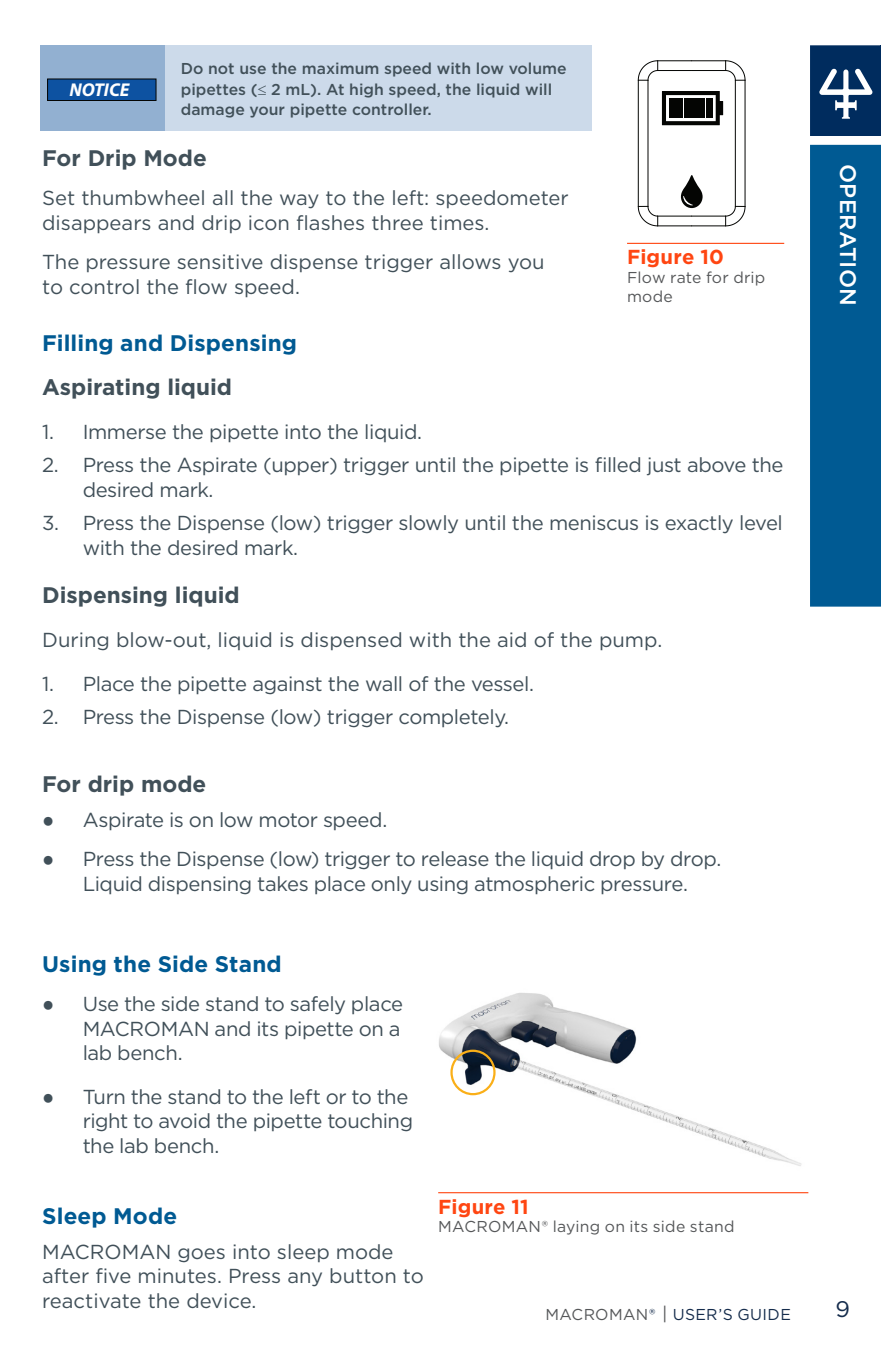
<style>
.page{position:relative;width:881px;height:1367px;background:#fff}
.page>*{position:absolute;margin:0;border:0;box-sizing:border-box;transform-origin:0 0}
.Sous-titre__bleu{font:700 22.5px "Gotham";color:#415059}
.Bullet_Last{font:700 22.5px "Gotham";letter-spacing:.005em;color:#005a93}
.Blue_Tab_Right{font:500 22.5px "Gotham";letter-spacing:.01em;color:#fff}
.t1{font:22.5px "Gotham";color:#152c4c}
.Sous-titre__bleu-2{font:20.25px/24.8px "Gotham";letter-spacing:-.02em;color:#415059}
.Sous-titre__bleu-3{font:20.25px/24.8px "Gotham";color:#415059}
.Bullet_Last-2{font:20.25px/24.8px "Gotham";color:#415059}
.Figure{font:700 20.25px "Gotham";letter-spacing:.005em;color:#ff4612}
.t2{font:italic 700 18.45px "Myriad Pro";color:#fff}
.Warning{font:500 15.75px/20.2px "Gotham";color:#415059}
.Figure_Text{font:15.75px/18.9px "Gotham";letter-spacing:.015em;color:#555759}
.t3{font:15.75px "Gotham";letter-spacing:.02em;color:#152c4c}
.s1{font-family:"Times New Roman"}
.s2{color:#555759}
.s3{font-size:18px;color:#555759}
</style>
<div class="page">
<div style="left:810px;top:145px;width:71px;height:462px;background:#005a93"></div>
<svg style="left:810px;top:45px;width:71px;height:91px;background:#234974"></svg>
<hr style="left:692px;top:225px;width:34px;height:1px;background:#040503">
<hr style="left:745px;top:80px;width:1px;height:126px;background:#040503">
<hr style="left:692px;top:60px;width:34px;height:1px;background:#040503">
<hr style="left:735px;top:80px;width:1px;height:126px;background:#040503">
<svg style="left:725px;top:60px;width:21px;height:24px"></svg>
<svg style="left:725px;top:206px;width:21px;height:21px"></svg>
<hr style="left:692px;top:70px;width:34px;height:1px;background:#040503">
<hr style="left:692px;top:216px;width:34px;height:1px;background:#040503">
<hr style="left:658px;top:60px;width:34px;height:1px;background:#040503">
<hr style="left:638px;top:80px;width:1px;height:126px;background:#040503">
<hr style="left:658px;top:225px;width:34px;height:1px;background:#040503">
<hr style="left:648px;top:80px;width:1px;height:126px;background:#040503">
<svg style="left:637px;top:60px;width:21px;height:21px"></svg>
<svg style="left:637px;top:202px;width:21px;height:25px"></svg>
<hr style="left:658px;top:70px;width:34px;height:1px;background:#040503">
<hr style="left:658px;top:216px;width:34px;height:1px;background:#040503">
<svg style="left:681px;top:175px;width:21px;height:33px"></svg>
<svg style="left:662px;top:91px;width:61px;height:34px"></svg>
<div style="left:669px;top:98px;width:7px;height:20px;background:#040503"></div>
<div style="left:676px;top:98px;width:7px;height:20px;background:#040503"></div>
<div style="left:684px;top:98px;width:7px;height:20px;background:#040503"></div>
<div style="left:691px;top:98px;width:7px;height:20px;background:#040503"></div>
<div style="left:698px;top:98px;width:7px;height:20px;background:#040503"></div>
<div style="left:706px;top:98px;width:7px;height:20px;background:#040503"></div>
<hr style="left:627px;top:243px;width:157px;height:1px;background:#ff4612">
<img style="left:439px;top:993px;width:363px;height:173px">
<hr style="left:438px;top:1192px;width:370px;height:1px;background:#ff4612">
<div style="left:450px;top:1050px;width:46px;height:45px;border:2px solid #faaf18;border-radius:50%"></div>
<div style="left:40px;top:46px;width:125px;height:85px;background:#92b0d1"></div>
<div style="left:165px;top:46px;width:426px;height:85px;background:#ccdaea"></div>
<div style="left:48px;top:79px;width:108px;height:22px;background:#0d52a1"></div>
<div style="left:47px;top:79px;width:109px;height:22px;border:1px solid #040503"></div>
<p class="t2" style="left:69px;top:78px;width:62px">NOTICE</p>
<p class="Warning" style="left:181px;top:59px;width:387px">Do not use the maximum speed with low volume pipettes (≤ 2 mL). At high speed, the liquid will damage your pipette controller.</p>
<p class="Sous-titre__bleu" style="left:42px;top:143px;width:166px">For Drip Mode</p>
<p class="Sous-titre__bleu-3" style="left:42px;top:185px;width:528px">Set thumbwheel all the way to the left: speedometer disappears and drip icon flashes three times.</p>
<p class="Sous-titre__bleu-3" style="left:42px;top:249px;width:504px">The pressure sensitive dispense trigger allows you to control the flow speed.</p>
<p class="Bullet_Last" style="left:42px;top:329px;width:256px">Filling and Dispensing</p>
<p class="Sous-titre__bleu" style="left:42px;top:372px;width:191px">Aspirating liquid</p>
<p class="Sous-titre__bleu-2" style="left:42px;top:419px;width:381px">1. Immerse the pipette into the liquid.</p>
<p class="Sous-titre__bleu-2" style="left:83px;top:452px;width:702px;text-indent:-41px">2. Press the Aspirate (upper) trigger until the pipette is filled just above the desired mark.</p>
<p class="Sous-titre__bleu-2" style="left:83px;top:510px;width:702px;text-indent:-41px">3. Press the Dispense (low) trigger slowly until the meniscus is exactly level with the desired mark.</p>
<p class="Sous-titre__bleu" style="left:42px;top:580px;width:199px">Dispensing liquid</p>
<p class="Sous-titre__bleu-3" style="left:42px;top:627px;width:622px">During blow-out, liquid is dispensed with the aid of the pump.</p>
<p class="Sous-titre__bleu-2" style="left:42px;top:671px;width:493px">1. Place the pipette against the wall of the vessel.</p>
<p class="Sous-titre__bleu-2" style="left:42px;top:704px;width:468px">2. Press the Dispense (low) trigger completely.</p>
<p class="Figure" style="left:627px;top:244px;width:98px">Figure 10</p>
<p class="Figure_Text" style="left:627px;top:268px;width:140px">Flow rate for drip mode</p>
<p class="Sous-titre__bleu" style="left:42px;top:769px;width:166px">For drip mode</p>
<p class="Sous-titre__bleu-2" style="left:42px;top:807px;width:347px"><span class="s1">●</span> Aspirate is on low motor speed.</p>
<p class="Sous-titre__bleu-2" style="left:42px;top:846px;width:681px;text-align:center"><span class="s1">●</span> Press the Dispense (low) trigger to release the liquid drop by drop.<br>Liquid dispensing takes place only using atmospheric pressure.</p>
<p class="Bullet_Last" style="left:42px;top:949px;width:241px">Using the Side Stand</p>
<p class="Sous-titre__bleu-2" style="left:83px;top:992px;width:322px;text-indent:-41px"><span class="s1">●</span> Use the side stand to safely place<br>MACROMAN and its pipette on a lab bench.</p>
<p class="Sous-titre__bleu-2" style="left:83px;top:1084px;width:332px;text-indent:-41px"><span class="s1">●</span> Turn the stand to the left or to the right to avoid the pipette touching the lab bench.</p>
<p class="Blue_Tab_Right" style="left:863px;top:164px;width:143px;rotate:90deg">OPERATION</p>
<p class="Bullet_Last" style="left:42px;top:1201px;width:137px">Sleep Mode</p>
<p class="Bullet_Last-2" style="left:42px;top:1239px;width:383px">MACROMAN goes into sleep mode after five minutes. Press any button to reactivate the device.</p>
<p class="Figure" style="left:438px;top:1193px;width:92px">Figure 11</p>
<p class="Figure_Text" style="left:438px;top:1217px;width:298px">MACROMAN® laying on its side stand</p>
<p class="t3" style="left:545px;top:1304px;width:247px"><span class="s2">MACROMAN</span>® <span class="s3">|</span> USER’S GUIDE</p>
<p class="t1" style="left:835px;top:1294px;width:16px">9</p>
</div>
